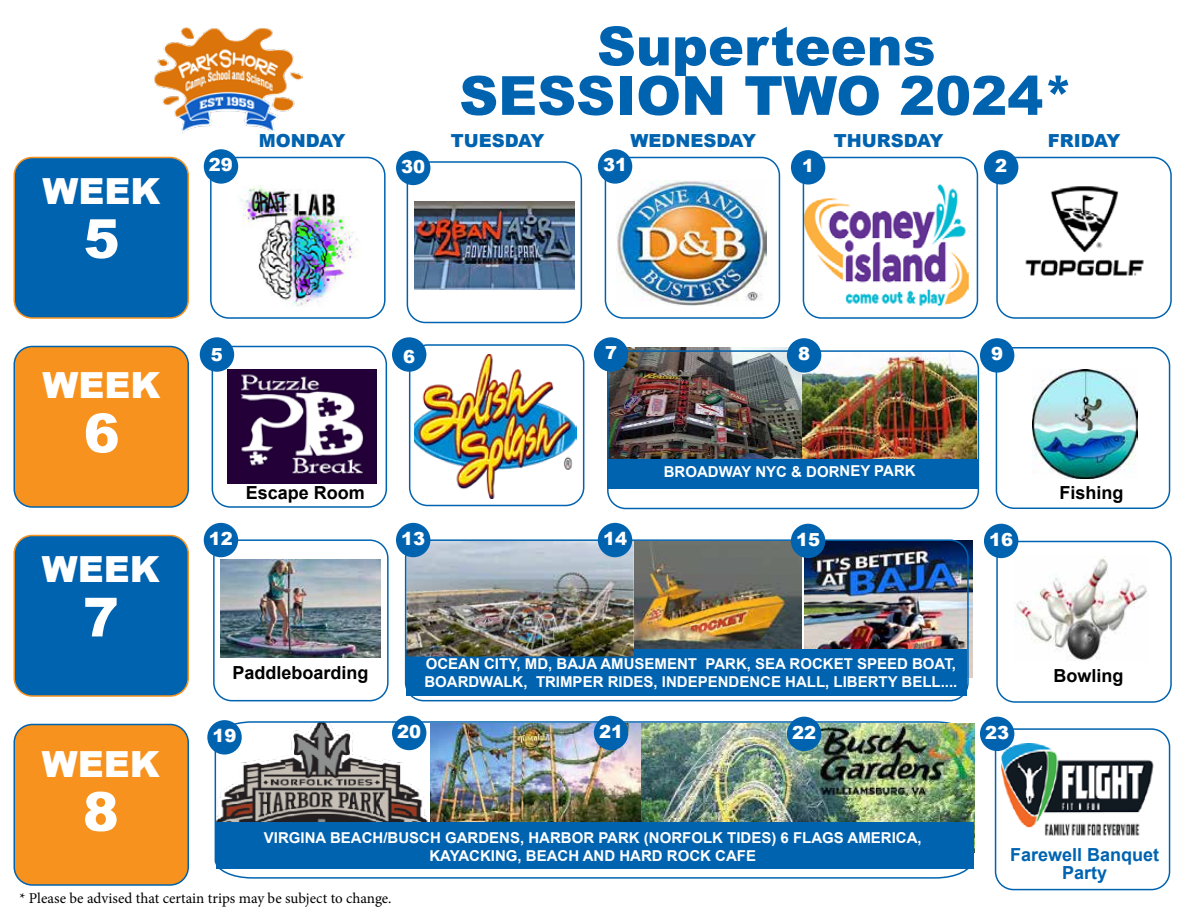
<style>
.page{position:relative;width:1188px;height:918px;background:#fff}
.page>*{position:absolute;margin:0;border:0;box-sizing:border-box;transform-origin:0 0}
.t1{font:900 54px/49.5px "Arial";color:#0063b0;text-align:center}
.t2{font:900 54px "Arial";color:#fff}
.t3{font:900 36px "Arial";color:#fff}
.t4{font:700 18px "Arial";color:#000}
.t5{font:900 18px "Arial";color:#0063b0}
.t6{font:900 18px "Arial";color:#fff}
.t7{font:700 18px/18px "Arial";color:#0063b0;text-align:center}
.t8{font:700 15px/18px "Arial";color:#fff;text-align:center}
.t9{font:15px "Minion Pro";color:#000}
</style>
<div class="page">
<img style="left:804px;top:541px;width:168px;height:137px">
<img style="left:634px;top:542px;width:167px;height:107px">
<img style="left:1001px;top:744px;width:153px;height:92px">
<svg style="left:214px;top:720px;width:760px;height:159px"></svg>
<img style="left:640px;top:724px;width:335px;height:129px">
<img style="left:430px;top:724px;width:210px;height:98px">
<div style="left:406px;top:649px;width:561px;height:47px;background:#0063b0"></div>
<img style="left:408px;top:542px;width:226px;height:114px">
<div style="left:405px;top:539px;width:564px;height:162px;border:2px solid #0063b0;border-radius:18px"></div>
<img style="left:803px;top:353px;width:173px;height:106px">
<img style="left:610px;top:347px;width:191px;height:112px">
<div style="left:607px;top:350px;width:372px;height:159px;border:2px solid #0063b0;border-radius:18px"></div>
<img style="left:616px;top:180px;width:150px;height:126px">
<div style="left:407px;top:161px;width:175px;height:162px;border:2px solid #0063b0;border-radius:18px"></div>
<div style="left:996px;top:347px;width:174px;height:162px;border:2px solid #0063b0;border-radius:18px"></div>
<div style="left:409px;top:344px;width:175px;height:162px;border:2px solid #0063b0;border-radius:18px"></div>
<div style="left:212px;top:346px;width:175px;height:162px;border:2px solid #0063b0;border-radius:18px"></div>
<div style="left:14px;top:158px;width:174px;height:160px;background:#0063b0;border-radius:18px"></div>
<div style="left:14px;top:157px;width:175px;height:162px;border:2px solid #f7921e;border-radius:18px"></div>
<div style="left:210px;top:157px;width:176px;height:162px;border:2px solid #0063b0;border-radius:18px"></div>
<div style="left:605px;top:157px;width:175px;height:162px;border:2px solid #0063b0;border-radius:18px"></div>
<img style="left:806px;top:185px;width:163px;height:121px">
<div style="left:803px;top:157px;width:175px;height:162px;border:2px solid #0063b0;border-radius:18px"></div>
<div style="left:996px;top:157px;width:176px;height:162px;border:2px solid #0063b0;border-radius:18px"></div>
<div style="left:14px;top:346px;width:174px;height:161px;background:#f7921e;border-radius:18px"></div>
<div style="left:14px;top:346px;width:175px;height:162px;border:2px solid #0063b0;border-radius:18px"></div>
<div style="left:14px;top:536px;width:174px;height:160px;background:#0063b0;border-radius:18px"></div>
<div style="left:14px;top:535px;width:175px;height:162px;border:2px solid #f7921e;border-radius:18px"></div>
<div style="left:213px;top:539px;width:176px;height:162px;border:2px solid #0063b0;border-radius:18px"></div>
<div style="left:996px;top:541px;width:176px;height:162px;border:2px solid #0063b0;border-radius:18px"></div>
<div style="left:14px;top:724px;width:174px;height:161px;background:#f7921e;border-radius:18px"></div>
<div style="left:14px;top:724px;width:175px;height:162px;border:2px solid #0063b0;border-radius:18px"></div>
<div style="left:995px;top:728px;width:175px;height:162px;border:2px solid #0063b0;border-radius:18px"></div>
<div style="left:204px;top:149px;width:34px;height:35px;background:#0063b0;border-radius:50%"></div>
<div style="left:598px;top:149px;width:34px;height:35px;background:#0063b0;border-radius:50%"></div>
<div style="left:791px;top:150px;width:34px;height:35px;background:#0063b0;border-radius:50%"></div>
<div style="left:984px;top:150px;width:34px;height:35px;background:#0063b0;border-radius:50%"></div>
<div style="left:392px;top:337px;width:34px;height:35px;background:#0063b0;border-radius:50%"></div>
<div style="left:980px;top:338px;width:34px;height:35px;background:#0063b0;border-radius:50%"></div>
<div style="left:204px;top:523px;width:34px;height:34px;background:#0063b0;border-radius:50%"></div>
<div style="left:396px;top:523px;width:34px;height:34px;background:#0063b0;border-radius:50%"></div>
<div style="left:598px;top:523px;width:34px;height:34px;background:#0063b0;border-radius:50%"></div>
<div style="left:791px;top:524px;width:34px;height:34px;background:#0063b0;border-radius:50%"></div>
<div style="left:984px;top:524px;width:34px;height:34px;background:#0063b0;border-radius:50%"></div>
<div style="left:787px;top:717px;width:34px;height:34px;background:#0063b0;border-radius:50%"></div>
<div style="left:980px;top:717px;width:34px;height:34px;background:#0063b0;border-radius:50%"></div>
<div style="left:200px;top:337px;width:34px;height:35px;background:#0063b0;border-radius:50%"></div>
<div style="left:607px;top:459px;width:371px;height:30px;background:#0063b0"></div>
<div style="left:787px;top:338px;width:34px;height:35px;background:#0063b0;border-radius:50%"></div>
<div style="left:594px;top:337px;width:34px;height:35px;background:#0063b0;border-radius:50%"></div>
<img style="left:154px;top:27px;width:149px;height:107px">
<div style="left:207px;top:720px;width:35px;height:35px;background:#0063b0;border-radius:50%"></div>
<div style="left:216px;top:822px;width:758px;height:47px;background:#0063b0"></div>
<div style="left:392px;top:716px;width:34px;height:34px;background:#0063b0;border-radius:50%"></div>
<div style="left:594px;top:716px;width:34px;height:34px;background:#0063b0;border-radius:50%"></div>
<div style="left:396px;top:151px;width:34px;height:34px;background:#0063b0;border-radius:50%"></div>
<img style="left:221px;top:560px;width:160px;height:98px">
<img style="left:1025px;top:186px;width:119px;height:90px">
<img style="left:415px;top:355px;width:162px;height:143px">
<img style="left:415px;top:201px;width:159px;height:89px">
<img style="left:228px;top:369px;width:148px;height:115px">
<img style="left:1032px;top:369px;width:105px;height:109px">
<img style="left:240px;top:186px;width:120px;height:121px">
<img style="left:1014px;top:558px;width:135px;height:103px">
<h1 class="t1" style="left:459px;top:20px;width:616px">Superteens<br>SESSION TWO 2024*</h1>
<p class="t5" style="left:259px;top:127px;width:88px">MONDAY</p>
<p class="t5" style="left:451px;top:127px;width:95px">TUESDAY</p>
<p class="t5" style="left:630px;top:127px;width:127px">WEDNESDAY</p>
<p class="t5" style="left:834px;top:127px;width:111px">THURSDAY</p>
<p class="t5" style="left:1048px;top:127px;width:74px">FRIDAY</p>
<h2 class="t3" style="left:43px;top:165px;width:119px">WEEK</h2>
<h1 class="t2" style="left:84px;top:199px;width:38px">5</h1>
<h2 class="t3" style="left:43px;top:359px;width:119px">WEEK</h2>
<h1 class="t2" style="left:84px;top:394px;width:38px">6</h1>
<h2 class="t3" style="left:42px;top:543px;width:119px">WEEK</h2>
<h1 class="t2" style="left:83px;top:578px;width:38px">7</h1>
<h2 class="t3" style="left:42px;top:738px;width:119px">WEEK</h2>
<h1 class="t2" style="left:83px;top:772px;width:38px">8</h1>
<p class="t6" style="left:209px;top:152px;width:26px">29</p>
<p class="t6" style="left:603px;top:152px;width:26px">31</p>
<p class="t6" style="left:802px;top:153px;width:14px">1</p>
<p class="t6" style="left:995px;top:153px;width:14px">2</p>
<p class="t6" style="left:401px;top:153px;width:26px">30</p>
<p class="t6" style="left:211px;top:342px;width:14px">5</p>
<p class="t6" style="left:605px;top:340px;width:14px">7</p>
<p class="t6" style="left:798px;top:341px;width:14px">8</p>
<p class="t6" style="left:403px;top:343px;width:14px">6</p>
<p class="t6" style="left:991px;top:341px;width:14px">9</p>
<p class="t8" style="left:664px;top:463px;width:253px">BROADWAY NYC &amp; DORNEY PARK</p>
<p class="t4" style="left:246px;top:481px;width:121px">Escape Room</p>
<p class="t4" style="left:1060px;top:480px;width:66px">Fishing</p>
<p class="t6" style="left:209px;top:525px;width:26px">12</p>
<p class="t6" style="left:401px;top:525px;width:26px">13</p>
<p class="t6" style="left:603px;top:525px;width:26px">14</p>
<p class="t6" style="left:796px;top:526px;width:26px">15</p>
<p class="t6" style="left:989px;top:526px;width:26px">16</p>
<p class="t4" style="left:232px;top:661px;width:138px">Paddleboarding</p>
<p class="t6" style="left:213px;top:723px;width:26px">19</p>
<p class="t8" style="left:424px;top:655px;width:535px;text-align:left">OCEAN CITY, MD, BAJA AMUSEMENT PARK, SEA ROCKET SPEED BOAT,<br>BOARDWALK, TRIMPER RIDES, INDEPENDENCE HALL, LIBERTY BELL....</p>
<p class="t6" style="left:397px;top:718px;width:26px">20</p>
<p class="t6" style="left:599px;top:718px;width:26px">21</p>
<p class="t6" style="left:792px;top:719px;width:26px">22</p>
<p class="t6" style="left:985px;top:719px;width:26px">23</p>
<p class="t4" style="left:1054px;top:664px;width:72px">Bowling</p>
<p class="t8" style="left:264px;top:829px;width:659px">VIRGINA BEACH/BUSCH GARDENS, HARBOR PARK (NORFOLK TIDES) 6 FLAGS AMERICA,<br>KAYACKING, BEACH AND HARD ROCK CAFE</p>
<p class="t7" style="left:1010px;top:846px;width:151px">Farewell Banquet<br>Party</p>
<p class="t9" style="left:19px;top:888px;width:374px">* Please be advised that certain trips may be subject to change.</p>
</div>
